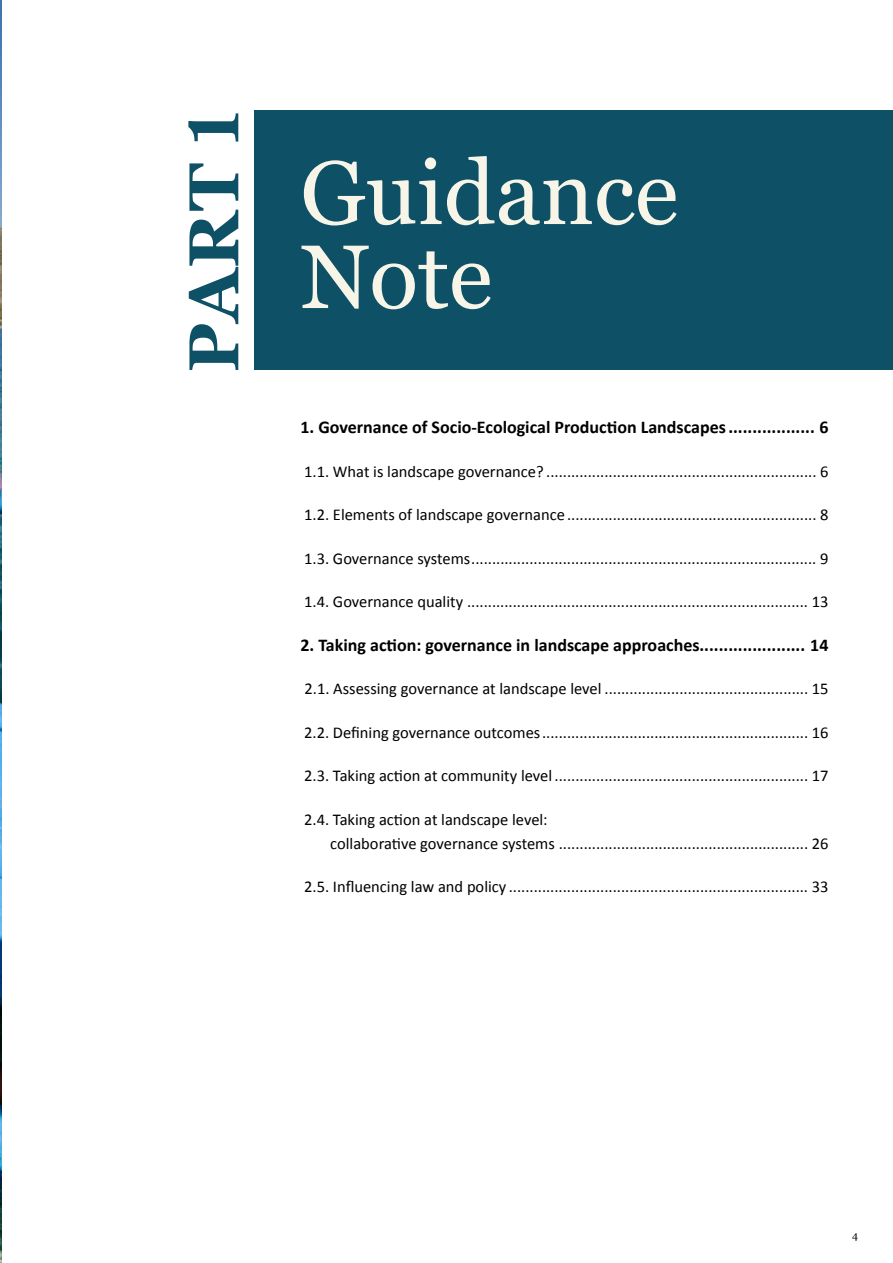
<style>
.page{position:relative;width:893px;height:1263px;background:#fff}
.page>*{position:absolute;margin:0;border:0;box-sizing:border-box;transform-origin:0 0}
.t1{font:90px/84px "Georgia";color:#f7f5e8}
.t2{font:700 70.5px "Georgia";color:#0e5066}
.t3{font:700 18px "Calibri";color:#000}
.t4{font:16.5px/24px "Calibri";color:#000}
.t5{font:10.5px "Georgia";color:#000}
</style>
<div class="page">
<img style="left:0;top:0;width:1px;height:1263px">
<div style="left:255px;top:111px;width:638px;height:259px;background:#0e5066"></div>
<h2 class="t2" style="left:169px;top:372px;width:263px;rotate:-90deg">PART 1</h2>
<h1 class="t1" style="left:300px;top:153px;width:379px">Guidance<br>Note</h1>
<p class="t3" style="left:300px;top:415px;width:530px">1. Governance of Socio-Ecological Production Landscapes.................. 6</p>
<p class="t4" style="left:304px;top:459px;width:526px">1.1. What is landscape governance? ................................................................. 6</p>
<p class="t4" style="left:304px;top:502px;width:526px">1.2. Elements of landscape governance ............................................................ 8</p>
<p class="t4" style="left:304px;top:546px;width:526px">1.3. Governance systems................................................................................... 9</p>
<p class="t4" style="left:304px;top:589px;width:526px">1.4. Governance quality .................................................................................. 13</p>
<p class="t3" style="left:300px;top:632px;width:529px">2. Taking action: governance in landscape approaches...................... 14</p>
<p class="t4" style="left:304px;top:676px;width:525px">2.1. Assessing governance at landscape level ................................................. 15</p>
<p class="t4" style="left:304px;top:720px;width:526px">2.2. Defining governance outcomes................................................................ 16</p>
<p class="t4" style="left:304px;top:763px;width:526px">2.3. Taking action at community level ............................................................. 17</p>
<p class="t4" style="left:330px;top:807px;width:500px;text-indent:-26px">2.4. Taking action at landscape level:<br>collaborative governance systems ............................................................ 26</p>
<p class="t4" style="left:304px;top:874px;width:526px">2.5. Influencing law and policy ........................................................................ 33</p>
<p class="t5" style="left:852px;top:1229px;width:7px">4</p>
</div>
